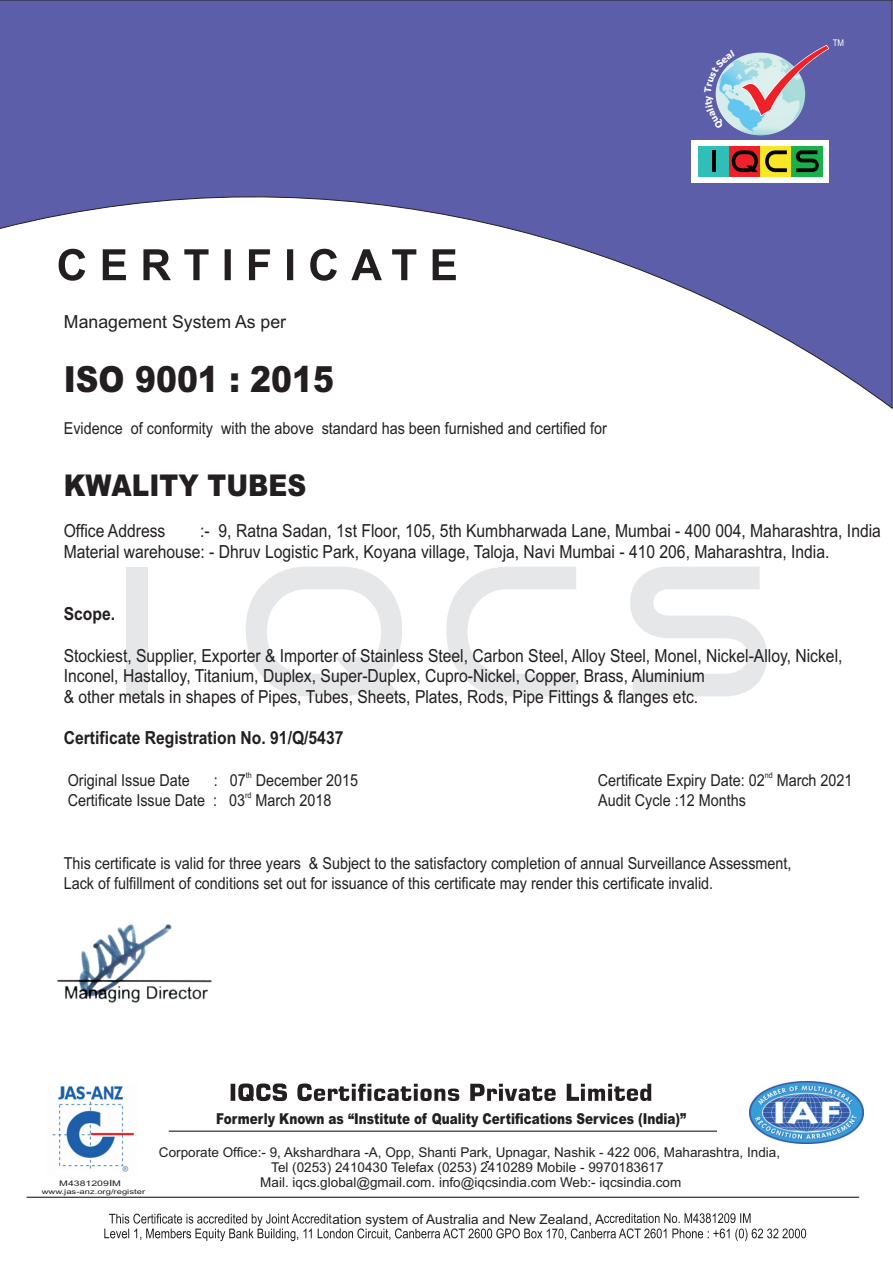
<style>
.page{position:relative;width:893px;height:1263px;background:#fff}
.page>*{position:absolute;margin:0;border:0;box-sizing:border-box;transform-origin:0 0}
.t1{font:900 36px "Arial";color:#231f20;scale:.87 1}
.t2{font:900 30px "Arial";color:#231f20;scale:.87 1}
.t3{font:18px/20.7px "Arial";color:#231f20;scale:.87 1}
.t4{font:700 18px "Arial";color:#231f20;scale:.87 1}
.t5{font:18px "Arial";color:#231f20}
.t6{font:16.5px/20.7px "Arial";color:#231f20;scale:.87 1}
.t7{font:900 15px "Arial";color:#231f20;scale:.8 1}
.t8{font:13.5px/15.1px "Arial";color:#231f20;text-align:center}
.t9{font:9.15px "Arial";color:#fff;scale:.86 1}
.t10{font:8.25px "Arial";color:#231f20;scale:.87 1}
.t11{font:7.65px "Arial";color:#231f20;scale:1.38 1}
.t12{font:6.9px "Arial";color:#231f20;scale:1.38 1}
.s1{font-size:8.55px}
</style>
<div class="page">
<svg style="left:0;top:0;width:893px;height:409px;fill:#5c5ea9"></svg>
<svg style="left:59px;top:249px;width:397px;height:32px"></svg>
<svg style="left:630px;top:567px;width:137px;height:129px"></svg>
<svg style="left:446px;top:567px;width:130px;height:129px"></svg>
<svg style="left:246px;top:567px;width:156px;height:129px"></svg>
<div style="left:126px;top:567px;width:21px;height:129px;background:#e6e7e9"></div>
<div style="left:692px;top:140px;width:137px;height:43px;background:#fff"></div>
<div style="left:698px;top:146px;width:31px;height:31px;background:#30beb9"></div>
<div style="left:729px;top:146px;width:31px;height:31px;background:#ee2028"></div>
<div style="left:760px;top:146px;width:32px;height:31px;background:#f7e726"></div>
<div style="left:792px;top:146px;width:31px;height:31px;background:#1ab04b"></div>
<svg style="left:796px;top:150px;width:23px;height:22px"></svg>
<svg style="left:765px;top:150px;width:22px;height:22px"></svg>
<svg style="left:732px;top:150px;width:26px;height:22px"></svg>
<hr style="left:712px;top:150px;width:3px;height:22px;background:#010202">
<img style="left:716px;top:53px;width:89px;height:82px;border-radius:50%">
<svg style="left:741px;top:45px;width:88px;height:71px;background:#a197b6"></svg>
<img style="left:749px;top:1081px;width:115px;height:63px">
<svg style="left:231px;top:1083px;width:420px;height:18px"></svg>
<hr style="left:169px;top:1130px;width:548px;height:2px;background:#231f20">
<hr style="left:27px;top:1197px;width:832px;height:1px;background:#231f20">
<img style="left:52px;top:1086px;width:83px;height:86px">
<svg style="left:104px;top:1213px;width:702px;height:28px"></svg>
<img style="left:57px;top:924px;width:155px;height:79px">
<svg style="left:704px;top:50px;width:31px;height:79px;background:#7a8ec2"></svg>
<p class="t5" style="left:64px;top:315px;width:224px">Management System As per</p>
<p class="t9" style="left:833px;top:40px;width:15px">TM</p>
<h1 class="t1" style="left:64px;top:367px;width:312px">ISO 9001 : 2015</h1>
<p class="t6" style="left:64px;top:419px;width:626px">Evidence of conformity with the above standard has been furnished and certified for</p>
<h2 class="t2" style="left:64px;top:474px;width:280px">KWALITY TUBES</h2>
<p class="t3" style="left:64px;top:522px;width:118px">Office Address</p>
<p class="t3" style="left:64px;top:522px;width:941px;text-indent:137px">:- 9, Ratna Sadan, 1st Floor, 105, 5th Kumbharwada Lane, Mumbai - 400 004, Maharashtra, India<br>Material warehouse: - Dhruv Logistic Park, Koyana village, Taloja, Navi Mumbai - 410 206, Maharashtra, India.</p>
<p class="t4" style="left:64px;top:607px;width:61px">Scope.</p>
<p class="t3" style="left:64px;top:646px;width:897px">Stockiest, Supplier, Exporter &amp; Importer of Stainless Steel, Carbon Steel, Alloy Steel, Monel, Nickel-Alloy, Nickel,<br>Inconel, Hastalloy, Titanium, Duplex, Super-Duplex, Cupro-Nickel, Copper, Brass, Aluminium<br>&amp; other metals in shapes of Pipes, Tubes, Sheets, Plates, Rods, Pipe Fittings &amp; flanges etc.</p>
<p class="t4" style="left:64px;top:731px;width:323px">Certificate Registration No. 91/Q/5437</p>
<p class="t6" style="left:68px;top:771px;width:142px">Original Issue Date</p>
<p class="t6" style="left:214px;top:771px;width:167px">: 07 December 2015</p>
<p class="t6" style="left:598px;top:771px;width:294px">Certificate Expiry Date: 02 March 2021</p>
<p class="t6" style="left:68px;top:792px;width:304px">Certificate Issue Date : 03 March 2018</p>
<p class="t6" style="left:598px;top:792px;width:171px">Audit Cycle :12 Months</p>
<p class="t10" style="left:246px;top:771px;width:8px">th</p>
<p class="t10" style="left:245px;top:792px;width:9px">rd</p>
<p class="t10" style="left:765px;top:771px;width:11px">nd</p>
<p class="t6" style="left:64px;top:854px;width:838px">This certificate is valid for three years &amp; Subject to the satisfactory completion of annual Surveillance Assessment,<br>Lack of fulfillment of conditions set out for issuance of this certificate may render this certificate invalid.</p>
<p class="t11" style="left:59px;top:1181px;width:46px">M4381209<span class="s1">I</span>M</p>
<p class="t12" style="left:42px;top:1189px;width:76px">www.jas-anz.org/register</p>
<p class="t7" style="left:216px;top:1113px;width:589px">Formerly Known as “Institute of Quality Certifications Services (India)”</p>
<p class="t8" style="left:159px;top:1146px;width:623px">Corporate Office:- 9, Akshardhara -A, Opp, Shanti Park, Upnagar, Nashik - 422 006, Maharashtra, India,<br>Tel (0253) 2410430 Telefax (0253) 2410289 Mobile - 9970183617<br>Mail. iqcs.global@gmail.com. info@iqcsindia.com Web:- iqcsindia.com</p>
<p class="t8" style="left:332px;top:1212px;width:273px">ation system of Australia and New Zealand, A</p>
</div>
